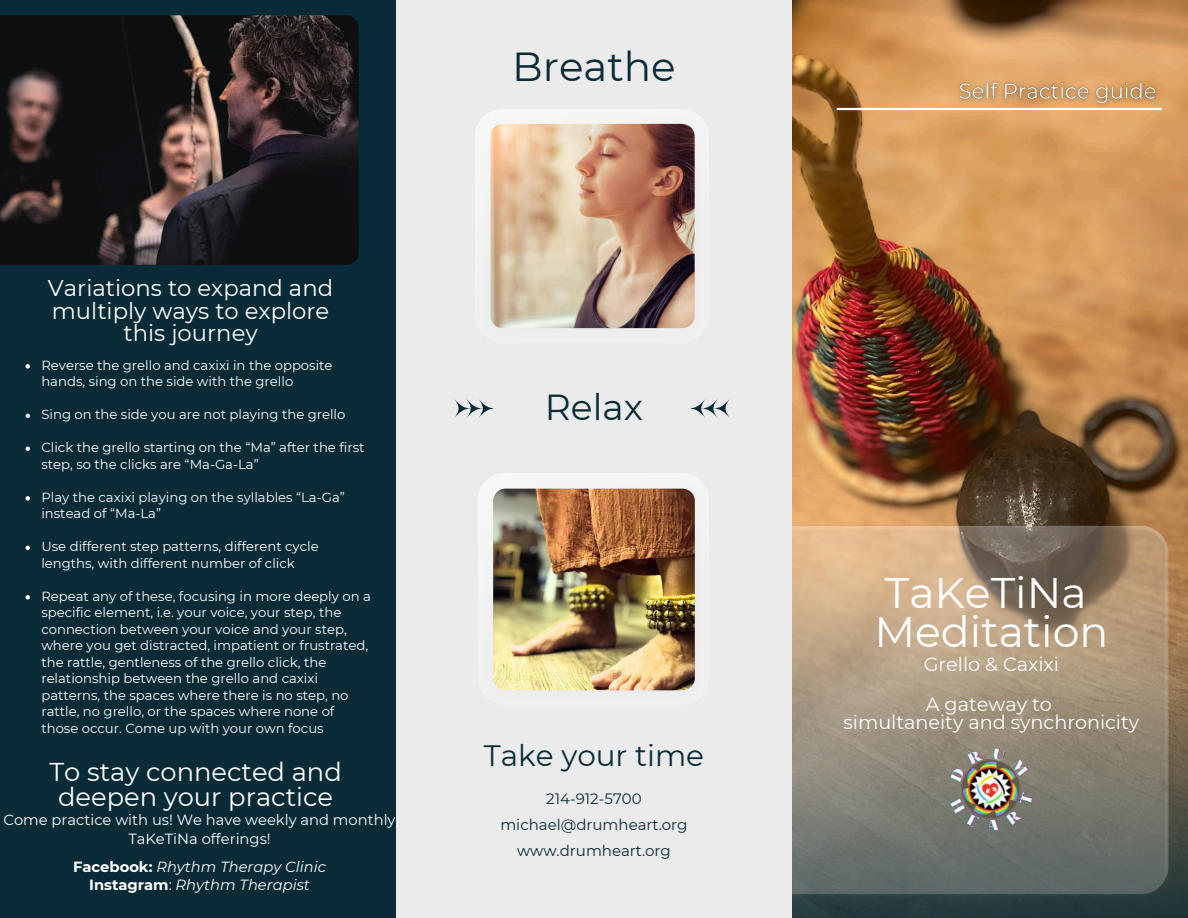
<style>
.page{position:relative;width:1188px;height:918px;background:#082b37}
.page>*{position:absolute;margin:0;border:0;box-sizing:border-box;transform-origin:0 0}
.t1{font:42.75px/39.3px "Montserrat";color:#fff}
.t2{font:40.5px "Montserrat";color:#082b37}
.t3{font:36.15px "Montserrat";color:#082b37}
.t4{font:29.4px "Montserrat";color:#082b37}
.t5{font:25.8px/24.8px "Montserrat";color:#fff;text-align:center}
.t6{font:22.8px/22.5px "Montserrat";color:#fff;text-align:center}
.t7{font:19.2px/18px "Montserrat";color:#fff;text-align:center}
.t8{font:15px "Montserrat";color:#082b37}
.t9{font:14.7px/18.6px "Montserrat";color:#fff;text-align:center}
.t10{font:italic 14.7px "Montserrat";color:#fff}
.t11{font:13.2px/16.5px "Montserrat";color:#fff}
.s1{font-weight:700;font-style:normal}
.s2{font-style:normal}
</style>
<div class="page">
<img style="left:792px;top:0;width:396px;height:558px">
<svg style="left:792px;top:558px;width:396px;height:360px;background:#454b41"></svg>
<img style="left:792px;top:519px;width:385px;height:386px">
<div style="left:396px;top:0;width:396px;height:918px;background:#ebebeb"></div>
<hr style="left:837px;top:108px;width:325px;height:2px;background:#fff">
<img style="left:478px;top:474px;width:207px;height:217px">
<img style="left:493px;top:489px;width:202px;height:201px">
<div style="left:476px;top:109px;width:219px;height:220px;background:#f4f4f4"></div>
<img style="left:490px;top:124px;width:205px;height:204px;border-radius:12px">
<img style="left:0;top:15px;width:359px;height:250px">
<svg style="left:454px;top:399px;width:41px;height:19px"></svg>
<svg style="left:689px;top:399px;width:41px;height:19px"></svg>
<img style="left:932px;top:730px;width:119px;height:119px">
<img style="left:951px;top:75px;width:214px;height:37px">
<svg style="left:26px;top:364px;width:4px;height:5px"></svg>
<svg style="left:26px;top:414px;width:4px;height:4px"></svg>
<svg style="left:26px;top:447px;width:4px;height:4px"></svg>
<svg style="left:26px;top:496px;width:4px;height:5px"></svg>
<svg style="left:26px;top:546px;width:4px;height:4px"></svg>
<svg style="left:26px;top:595px;width:4px;height:5px"></svg>
<p class="t6" style="left:48px;top:277px;width:287px">Variations to expand and multiply ways to explore this journey</p>
<p class="t11" style="left:41px;top:357px;width:293px">Reverse the grello and caxixi in the opposite hands, sing on the side with the grello</p>
<p class="t11" style="left:41px;top:406px;width:306px">Sing on the side you are not playing the grello</p>
<p class="t11" style="left:41px;top:439px;width:325px">Click the grello starting on the “Ma” after the first step, so the clicks are “Ma-Ga-La”</p>
<h1 class="t11" style="left:41px;top:489px;width:305px">Play the caxixi playing on the syllables “La-Ga” instead of “Ma-La”</h1>
<h6 class="t11" style="left:41px;top:538px;width:279px">Use different step patterns, different cycle lengths, with different number of click</h6>
<h6 class="t11" style="left:41px;top:588px;width:331px">Repeat any of these, focusing in more deeply on a specific element, i.e. your voice, your step, the connection between your voice and your step, where you get distracted, impatient or frustrated, the rattle, gentleness of the grello click, the relationship between the grello and caxixi patterns, the spaces where there is no step, no rattle, no grello, or the spaces where none of those occur. Come up with your own focus</h6>
<p class="t5" style="left:50px;top:759px;width:294px">To stay connected and deepen your practice</p>
<p class="t9" style="left:3px;top:811px;width:394px">Come practice with us! We have weekly and monthly<br>TaKeTiNa offerings!</p>
<h5 class="t10" style="left:73px;top:857px;width:254px"><span class="s1">Facebook:</span> Rhythm Therapy Clinic</h5>
<p class="t10" style="left:89px;top:876px;width:222px"><span class="s1">Instagram</span><span class="s2">:</span> Rhythm Therapist</p>
<p class="t2" style="left:512px;top:42px;width:165px">Breathe</p>
<p class="t3" style="left:545px;top:385px;width:100px">Relax</p>
<p class="t4" style="left:484px;top:738px;width:222px">Take your time</p>
<p class="t8" style="left:546px;top:790px;width:97px">214-912-5700</p>
<p class="t8" style="left:500px;top:816px;width:189px">michael@drumheart.org</p>
<h3 class="t8" style="left:517px;top:841px;width:155px">www.drumheart.org</h3>
<p class="t1" style="left:874px;top:573px;width:236px">TaKeTiNa<br>Meditation</p>
<p class="t7" style="left:924px;top:655px;width:137px">Grello &amp; Caxixi</p>
<p class="t7" style="left:843px;top:695px;width:297px">A gateway to<br>simultaneity and synchronicity</p>
</div>
